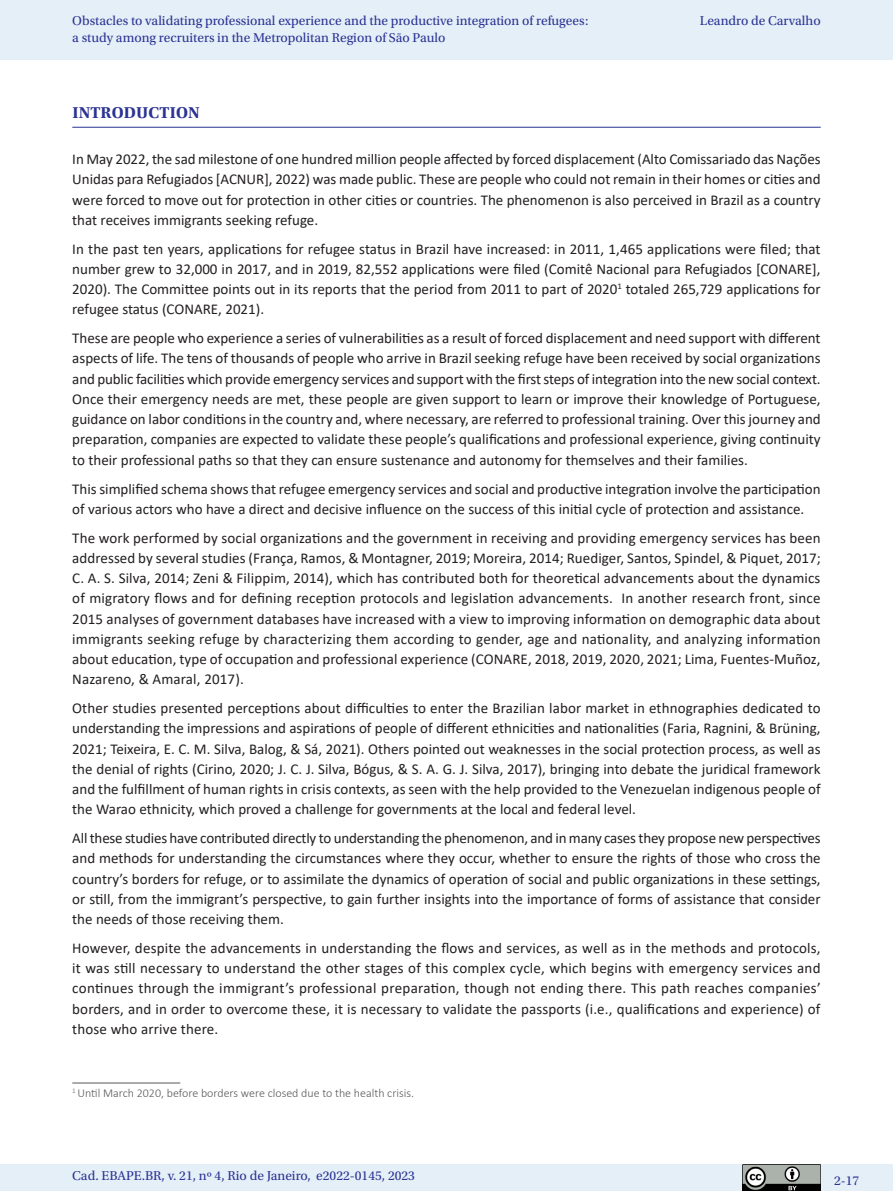
<style>
.page{position:relative;width:893px;height:1191px;background:#fff}
.page>*{position:absolute;margin:0;border:0;box-sizing:border-box;transform-origin:0 0}
._07_1_sub_1{font:700 16.5px "Utopia Std";letter-spacing:.01em;color:#2b3393}
._06_0_texto{font:15px/20.2px "Calibri";color:#231f20;text-align:justify}
.t1{font:13.5px/16.5px "Utopia Std";color:#2b3393}
._06_3_nota_de_rodape{font:300 12px "Calibri";color:#57585a}
</style>
<div class="page">
<div style="left:0;top:0;width:893px;height:60px;background:#e4eff8"></div>
<div style="left:0;top:1164px;width:893px;height:27px;background:#e4eff8"></div>
<img style="left:743px;top:1164px;width:78px;height:27px">
<hr style="left:72px;top:127px;width:749px;height:1px;background:#2b3393">
<hr style="left:72px;top:1082px;width:108px;height:1px;background:#57585a">
<p class="t1" style="left:72px;top:13px;width:518px">Obstacles to validating professional experience and the productive integration of refugees: a study among recruiters in the Metropolitan Region of São Paulo</p>
<p class="t1" style="left:700px;top:13px;width:122px">Leandro de Carvalho</p>
<p class="_07_1_sub_1" style="left:72px;top:103px;width:129px">INTRODUCTION</p>
<p class="_06_0_texto" style="left:72px;top:149px;width:750px">In May 2022, the sad milestone of one hundred million people affected by forced displacement (Alto Comissariado das Nações Unidas para Refugiados [ACNUR], 2022) was made public. These are people who could not remain in their homes or cities and were forced to move out for protection in other cities or countries. The phenomenon is also perceived in Brazil as a country that receives immigrants seeking refuge.</p>
<p class="_06_0_texto" style="left:72px;top:238px;width:750px">In the past ten years, applications for refugee status in Brazil have increased: in 2011, 1,465 applications were filed; that number grew to 32,000 in 2017, and in 2019, 82,552 applications were filed (Comitê Nacional para Refugiados [CONARE], 2020). The Committee points out in its reports that the period from 2011 to part of 2020<sup>1</sup> totaled 265,729 applications for refugee status (CONARE, 2021).</p>
<p class="_06_0_texto" style="left:72px;top:328px;width:750px">These are people who experience a series of vulnerabilities as a result of forced displacement and need support with different aspects of life. The tens of thousands of people who arrive in Brazil seeking refuge have been received by social organizations and public facilities which provide emergency services and support with the first steps of integration into the new social context.<br>Once their emergency needs are met, these people are given support to learn or improve their knowledge of Portuguese, guidance on labor conditions in the country and, where necessary, are referred to professional training. Over this journey and preparation, companies are expected to validate these people’s qualifications and professional experience, giving continuity to their professional paths so that they can ensure sustenance and autonomy for themselves and their families.</p>
<p class="_06_0_texto" style="left:72px;top:478px;width:750px">This simplified schema shows that refugee emergency services and social and productive integration involve the participation of various actors who have a direct and decisive influence on the success of this initial cycle of protection and assistance.</p>
<p class="_06_0_texto" style="left:72px;top:527px;width:750px">The work performed by social organizations and the government in receiving and providing emergency services has been addressed by several studies (França, Ramos, &amp; Montagner, 2019; Moreira, 2014; Ruediger, Santos, Spindel, &amp; Piquet, 2017; C. A. S. Silva, 2014; Zeni &amp; Filippim, 2014), which has contributed both for theoretical advancements about the dynamics of migratory flows and for defining reception protocols and legislation advancements. In another research front, since 2015 analyses of government databases have increased with a view to improving information on demographic data about immigrants seeking refuge by characterizing them according to gender, age and nationality, and analyzing information about education, type of occupation and professional experience (CONARE, 2018, 2019, 2020, 2021; Lima, Fuentes-Muñoz, Nazareno, &amp; Amaral, 2017).</p>
<p class="_06_0_texto" style="left:72px;top:697px;width:750px">Other studies presented perceptions about difficulties to enter the Brazilian labor market in ethnographies dedicated to understanding the impressions and aspirations of people of different ethnicities and nationalities (Faria, Ragnini, &amp; Brüning, 2021; Teixeira, E. C. M. Silva, Balog, &amp; Sá, 2021). Others pointed out weaknesses in the social protection process, as well as the denial of rights (Cirino, 2020; J. C. J. Silva, Bógus, &amp; S. A. G. J. Silva, 2017), bringing into debate the juridical framework and the fulfillment of human rights in crisis contexts, as seen with the help provided to the Venezuelan indigenous people of the Warao ethnicity, which proved a challenge for governments at the local and federal level.</p>
<p class="_06_0_texto" style="left:72px;top:827px;width:750px">All these studies have contributed directly to understanding the phenomenon, and in many cases they propose new perspectives and methods for understanding the circumstances where they occur, whether to ensure the rights of those who cross the country’s borders for refuge, or to assimilate the dynamics of operation of social and public organizations in these settings, or still, from the immigrant’s perspective, to gain further insights into the importance of forms of assistance that consider the needs of those receiving them.</p>
<p class="_06_0_texto" style="left:72px;top:937px;width:750px">However, despite the advancements in understanding the flows and services, as well as in the methods and protocols, it was still necessary to understand the other stages of this complex cycle, which begins with emergency services and continues through the immigrant’s professional preparation, though not ending there. This path reaches companies’ borders, and in order to overcome these, it is necessary to validate the passports (i.e., qualifications and experience) of those who arrive there.</p>
<p class="_06_3_nota_de_rodape" style="left:72px;top:1086px;width:343px"><sup>1</sup> Until March 2020, before borders were closed due to the health crisis.</p>
<p class="t1" style="left:72px;top:1167px;width:344px">Cad. EBAPE.BR, v. 21, nº 4, Rio de Janeiro, e2022-0145, 2023</p>
<p class="t1" style="left:834px;top:1172px;width:27px">2-17</p>
</div>
